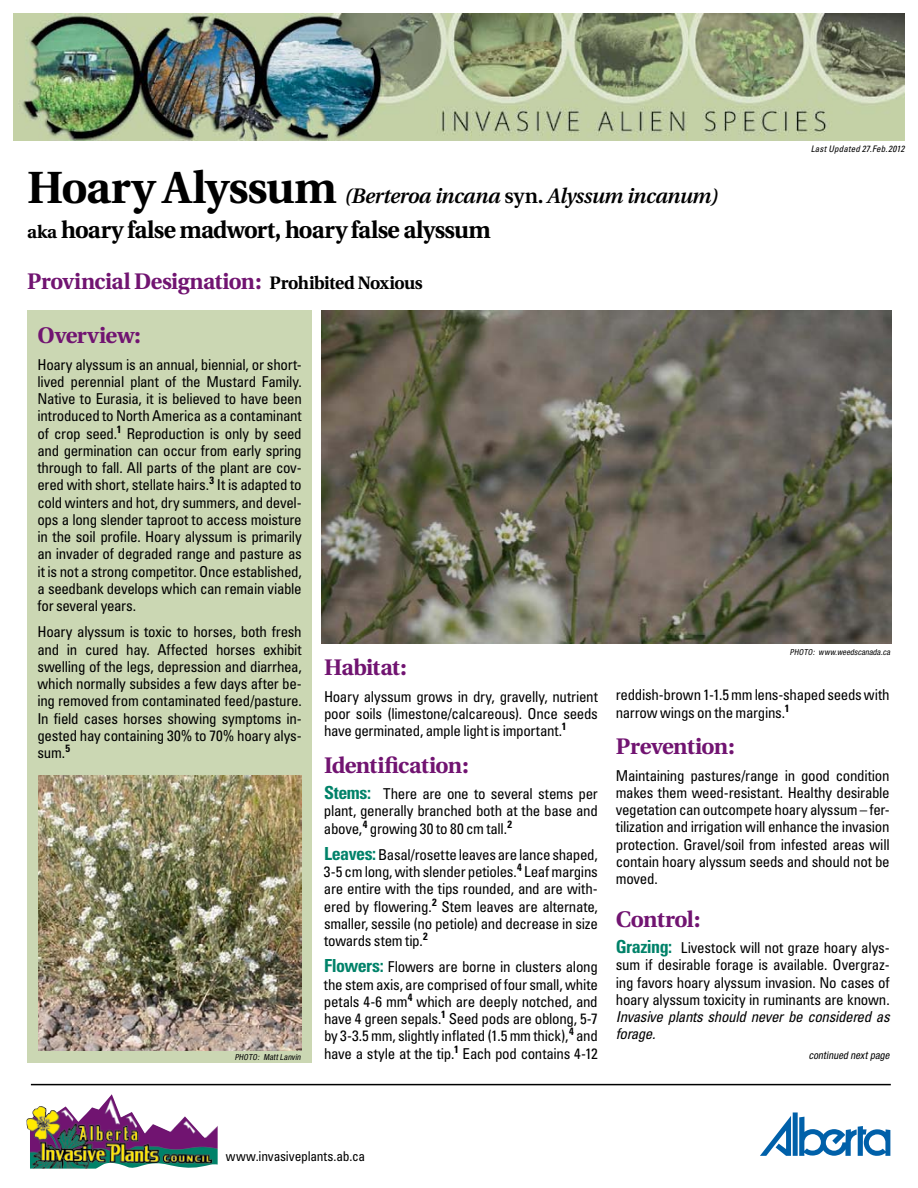
<style>
.page{position:relative;width:918px;height:1188px;background:#fff}
.page>*{position:absolute;margin:0;border:0;box-sizing:border-box;transform-origin:0 0}
.t1{font:700 24px "Utopia";letter-spacing:-.025em;color:#000}
.t2{font:700 22.5px "Utopia";letter-spacing:-.025em;color:#711471}
.t3{font:italic 600 21px "Utopia";letter-spacing:-.02em;color:#000}
.t4{font:condensed 15px/17.2px "Univers";letter-spacing:-.02em;color:#000;text-align:justify}
.t5{font:italic condensed 15px/17.2px "Univers";letter-spacing:-.025em;color:#000}
.t6{font:condensed 13.5px "Univers";letter-spacing:-.015em;color:#000}
.t7{font:italic condensed 10.5px "Helvetica Neue";color:#000}
.t8{font:italic condensed 9px "Univers";letter-spacing:.015em;color:#000}
.t9{font:italic condensed 8.25px "Helvetica Neue";color:#000}
.s1{font-weight:700;font-style:normal;font-size:45px}
.s2{font-style:normal}
.s3{font-size:18px}
.s4{font-size:18px;color:#000}
.s5{font-weight:700;font-size:18px;color:#008269}
</style>
<div class="page">
<div style="left:27px;top:310px;width:284px;height:753px;background:#cbd7b3"></div>
<img style="left:14px;top:14px;width:890px;height:127px">
<img style="left:26px;top:1094px;width:192px;height:75px">
<svg style="left:760px;top:1112px;width:130px;height:44px"></svg>
<hr style="left:31px;top:1084px;width:860px;height:1px;background:#000">
<img style="left:322px;top:310px;width:570px;height:333px">
<img style="left:38px;top:775px;width:264px;height:276px">
<h3 class="t3" style="left:27px;top:184px;width:693px"><span class="s1">Hoary Alyssum</span> (Berteroa incana <span class="s2">syn.</span> Alyssum incanum)</h3>
<h1 class="t1" style="left:27px;top:216px;width:465px"><span class="s3">aka</span> hoary false madwort, hoary false alyssum</h1>
<h2 class="t2" style="left:27px;top:268px;width:397px">Provincial Designation: <span class="s4">Prohibited Noxious</span></h2>
<p class="t8" style="left:811px;top:143px;width:95px">Last Updated 27.Feb.2012</p>
<h2 class="t2" style="left:38px;top:323px;width:105px">Overview:</h2>
<p class="t4" style="left:37px;top:355px;width:266px">Hoary alyssum is an annual, biennial, or short&shy;lived perennial plant of the Mustard Family.<br>Native to Eurasia, it is believed to have been introduced to North America as a contaminant of crop seed.<sup>1</sup> Reproduction is only by seed and germination can occur from early spring through to fall. All parts of the plant are cov&shy;ered with short, stellate hairs.<sup>3</sup> It is adapted to cold winters and hot, dry summers, and devel&shy;ops a long slender taproot to access moisture in the soil profile. Hoary alyssum is primarily an invader of degraded range and pasture as it is not a strong competitor. Once established, a seedbank develops which can remain viable for several years.</p>
<p class="t4" style="left:38px;top:623px;width:266px">Hoary alyssum is toxic to horses, both fresh and in cured hay. Affected horses exhibit swelling of the legs, depression and diarrhea, which normally subsides a few days after be&shy;ing removed from contaminated feed/pasture.<br>In field cases horses showing symptoms in&shy;gested hay containing 30% to 70% hoary alys&shy;sum.<sup>5</sup></p>
<p class="t9" style="left:235px;top:1053px;width:69px">Photo: MattLanvin</p>
<h2 class="t2" style="left:324px;top:655px;width:84px">Habitat:</h2>
<p class="t4" style="left:324px;top:687px;width:275px">Hoary alyssum grows in dry, gravelly, nutrient poor soils (limestone/calcareous). Once seeds have germinated, ample light is important.<sup>1</sup></p>
<h2 class="t2" style="left:324px;top:752px;width:146px">Identification:</h2>
<p class="t4" style="left:324px;top:785px;width:275px"><span class="s5">Stems:</span> There are one to several stems per plant, generally branched both at the base and above,<sup>4</sup> growing 30 to 80 cm tall.<sup>2</sup></p>
<p class="t4" style="left:324px;top:845px;width:275px"><span class="s5">Leaves:</span> Basal/rosette leaves are lance shaped, 3-5 cm long, with slender petioles.<sup>4</sup> Leaf margins are entire with the tips rounded, and are with&shy;ered by flowering.<sup>2</sup> Stem leaves are alternate, smaller, sessile (no petiole) and decrease in size towards stem tip.<sup>2</sup></p>
<p class="t4" style="left:324px;top:958px;width:275px"><span class="s5">Flowers:</span> Flowers are borne in clusters along the stem axis, are comprised of four small, white petals 4-6 mm<sup>4</sup> which are deeply notched, and have 4 green sepals.<sup>1</sup> Seed pods are oblong, 5-7 by 3-3.5 mm, slightly inflated (1.5 mm thick),<sup>4</sup> and have a style at the tip.<sup>1</sup> Each pod contains 4-12</p>
<p class="t9" style="left:790px;top:648px;width:103px">Photo: www.weedscanada.ca</p>
<p class="t4" style="left:616px;top:686px;width:275px">reddish-brown 1-1.5 mm lens-shaped seeds with narrow wings on the margins.<sup>1</sup></p>
<h2 class="t2" style="left:616px;top:734px;width:120px">Prevention:</h2>
<p class="t4" style="left:616px;top:766px;width:275px">Maintaining pastures/range in good condition makes them weed-resistant. Healthy desirable vegetation can outcompete hoary alyssum – fer&shy;tilization and irrigation will enhance the invasion protection. Gravel/soil from infested areas will contain hoary alyssum seeds and should not be moved.</p>
<h2 class="t2" style="left:616px;top:906px;width:86px">Control:</h2>
<p class="t4" style="left:616px;top:939px;width:275px"><span class="s5">Grazing:</span> Livestock will not graze hoary alys&shy;sum if desirable forage is available. Overgraz&shy;ing favors hoary alyssum invasion. No cases of hoary alyssum toxicity in ruminants are known.</p>
<p class="t5" style="left:616px;top:1008px;width:275px">Invasive plants should never be considered as forage.</p>
<p class="t7" style="left:809px;top:1049px;width:84px">continued nextpage</p>
<p class="t6" style="left:226px;top:1148px;width:141px">www.invasiveplants.ab.ca</p>
</div>
